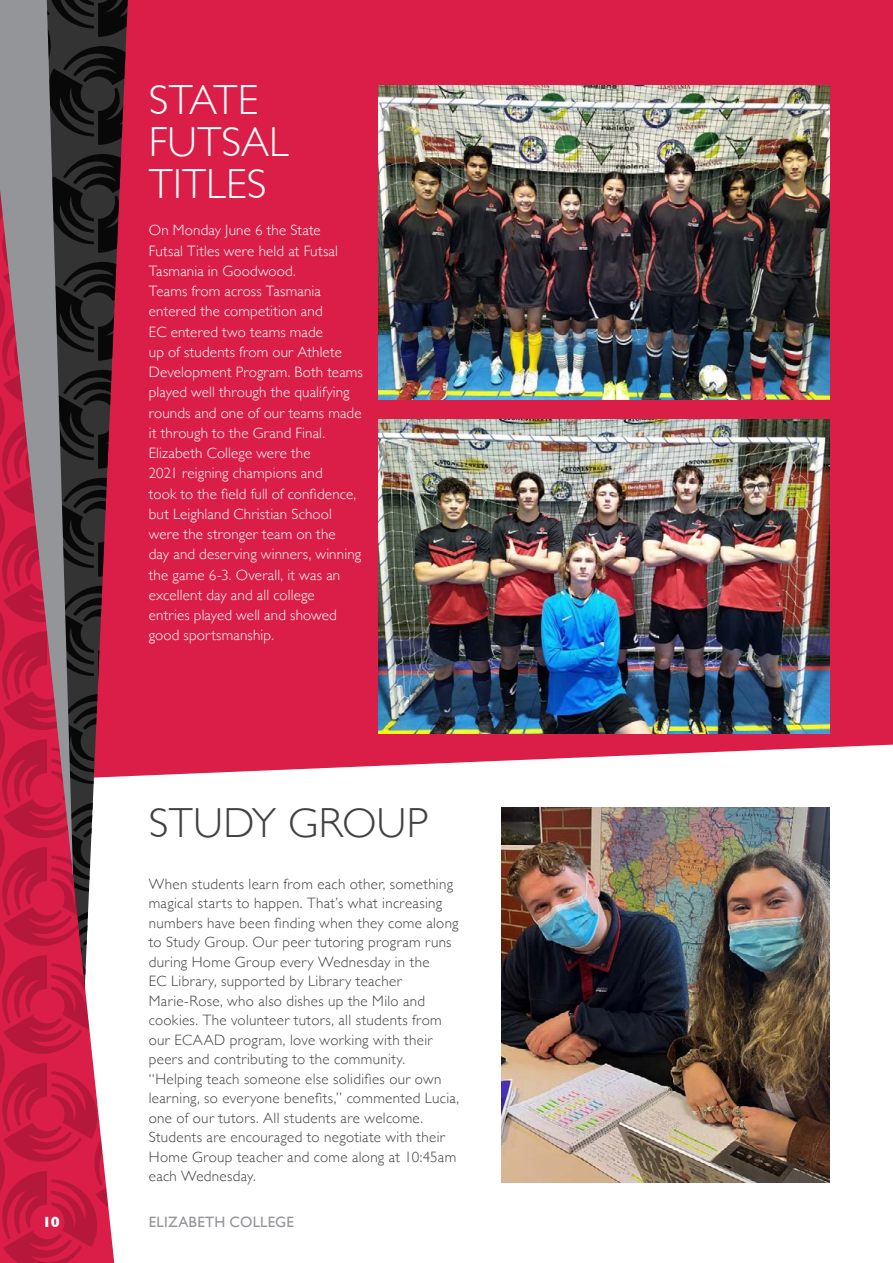
<style>
.page{position:relative;width:893px;height:1263px;background:#fff}
.page>*{position:absolute;margin:0;border:0;box-sizing:border-box;transform-origin:0 0}
.EC_Heading_1{font:300 42px/42px "Gill Sans";letter-spacing:.005em;color:#fff}
.EC_Heading_1-2{font:300 42px "Gill Sans";letter-spacing:.01em;color:#414042}
.EC_Body{font:300 15px/19.5px "Gill Sans";letter-spacing:.02em;color:#414042}
.EC_Body-2{font:300 15px/20.2px "Gill Sans";letter-spacing:.01em;color:#fff}
.t1{font:15px "Gill Sans";letter-spacing:.015em;color:#939598}
.t2{font:700 15px "Gill Sans";color:#fff}
</style>
<div class="page">
<div style="left:129px;top:0;width:764px;height:777px;background:#da1e48"></div>
<img style="left:378px;top:419px;width:451px;height:314px">
<img style="left:378px;top:85px;width:451px;height:314px">
<img style="left:502px;top:808px;width:327px;height:374px">
<svg style="left:0;top:0;width:129px;height:1263px;background:#9a485b"></svg>
<p class="EC_Heading_1" style="left:149px;top:77px;width:142px">STATE<br>FUTSAL<br>TITLES</p>
<p class="EC_Body-2" style="left:149px;top:220px;width:216px">On Monday June 6 the State<br>Futsal Titles were held at Futsal<br>Tasmania in Goodwood.<br>Teams from across Tasmania entered the competition and<br>EC entered two teams made<br>up of students from our Athlete<br>Development Program. Both teams played well through the qualifying rounds and one of our teams made it through to the Grand Final.<br>Elizabeth College were the<br>2021 reigning champions and<br>took to the field full of confidence, but Leighland Christian School were the stronger team on the<br>day and deserving winners, winning the game 6-3. Overall, it was an excellent day and all college<br>entries played well and showed good sportsmanship.</p>
<p class="EC_Heading_1-2" style="left:149px;top:790px;width:281px">STUDY GROUP</p>
<p class="EC_Body" style="left:149px;top:873px;width:312px">When students learn from each other, something magical starts to happen. That’s what increasing numbers have been finding when they come along to Study Group. Our peer tutoring program runs during Home Group every Wednesday in the<br>EC Library, supported by Library teacher Marie-Rose, who also dishes up the Milo and cookies. The volunteer tutors, all students from our ECAAD program, love working with their peers and contributing to the community. “Helping teach someone else solidifies our own learning, so everyone benefits,” commented Lucia, one of our tutors. All students are welcome.<br>Students are encouraged to negotiate with their Home Group teacher and come along at 10:45am each Wednesday.</p>
<p class="t2" style="left:43px;top:1209px;width:19px">10</p>
<p class="t1" style="left:149px;top:1213px;width:147px">ELIZABETH COLLEGE</p>
</div>
